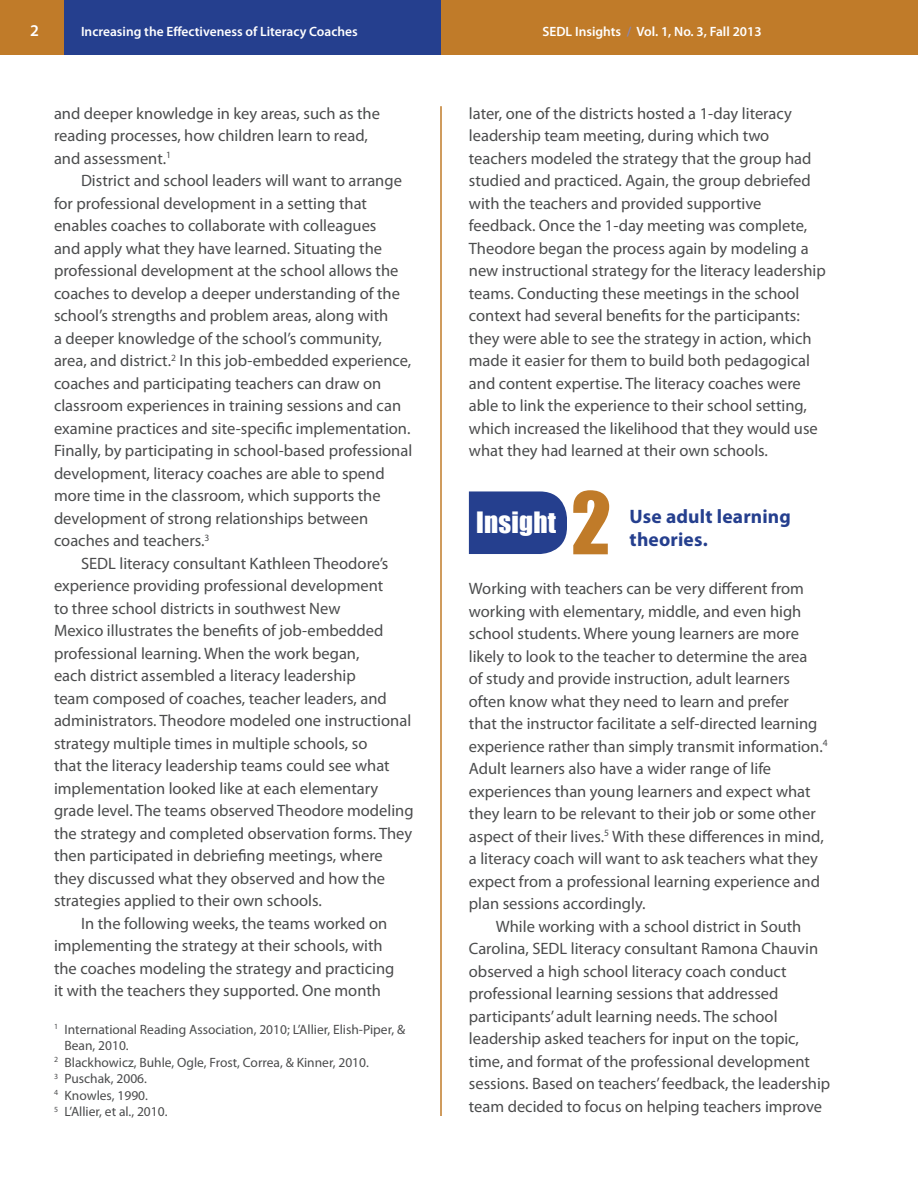
<style>
.page{position:relative;width:918px;height:1188px;background:#fff}
.page>*{position:absolute;margin:0;border:0;box-sizing:border-box;transform-origin:0 0}
.t1{font:79.5px "Impact";color:#c07b29}
.t2{font:27px "Impact";letter-spacing:.01em;color:#fff}
.t3{font:700 19.5px/22.5px "Myriad Pro";letter-spacing:.01em;color:#253f8e}
.Insight-body{font:16.5px/22.5px "Myriad Pro";color:#4b4c4d}
.Insight-first_paragr{font:16.5px/22.5px "Myriad Pro";color:#4b4c4d}
.t4{font:600 16.5px "Myriad Pro";color:#fff}
.Footnotes{font:13.5px/16.5px "Myriad Pro";color:#4b4c4d}
.t5{font:600 13.5px "Myriad Pro";color:#fff}
.s1{color:#8688ba}
</style>
<div class="page">
<div style="left:0;top:0;width:918px;height:54px;background:#c07b29"></div>
<div style="left:65px;top:0;width:376px;height:54px;background:#253f8e"></div>
<hr style="left:440px;top:106px;width:2px;height:1010px;background:#c07b29">
<div style="left:469px;top:491px;width:98px;height:63px;background:#253f8e"></div>
<p class="t4" style="left:30px;top:20px;width:10px">2</p>
<p class="t5" style="left:81px;top:23px;width:278px">Increasing the Effectiveness of Literacy Coaches</p>
<p class="t5" style="left:542px;top:23px;width:221px">SEDL Insights <span class="s1">/</span> Vol. 1, No. 3, Fall 2013</p>
<p class="Insight-first_paragr" style="left:54px;top:102px;width:328px">and deeper knowledge in key areas, such as the reading processes, how children learn to read, and assessment.<sup>1</sup></p>
<p class="Insight-body" style="left:54px;top:169px;width:360px;text-indent:27px">District and school leaders will want to arrange for professional development in a setting that enables coaches to collaborate with colleagues<br>and apply what they have learned. Situating the professional development at the school allows the coaches to develop a deeper understanding of the school’s strengths and problem areas, along with<br>a deeper knowledge of the school’s community, area, and district.<sup>2</sup> In this job-embedded experience, coaches and participating teachers can draw on classroom experiences in training sessions and can examine practices and site-specific implementation.<br>Finally, by participating in school-based professional development, literacy coaches are able to spend more time in the classroom, which supports the development of strong relationships between coaches and teachers.<sup>3</sup></p>
<p class="Insight-body" style="left:54px;top:552px;width:361px;text-indent:27px">SEDL literacy consultant Kathleen Theodore’s experience providing professional development<br>to three school districts in southwest New<br>Mexico illustrates the benefits of job-embedded professional learning. When the work began,<br>each district assembled a literacy leadership<br>team composed of coaches, teacher leaders, and administrators. Theodore modeled one instructional strategy multiple times in multiple schools, so<br>that the literacy leadership teams could see what implementation looked like at each elementary grade level. The teams observed Theodore modeling the strategy and completed observation forms. They then participated in debriefing meetings, where they discussed what they observed and how the strategies applied to their own schools.</p>
<p class="Insight-body" style="left:54px;top:912px;width:342px;text-indent:27px">In the following weeks, the teams worked on implementing the strategy at their schools, with the coaches modeling the strategy and practicing it with the teachers they supported. One month</p>
<p class="Footnotes" style="left:64px;top:1021px;width:342px;text-indent:-10px"><sup>1</sup> International Reading Association, 2010; L’Allier, Elish-Piper, &amp;<br>Bean, 2010.</p>
<p class="Footnotes" style="left:54px;top:1054px;width:316px"><sup>2</sup> Blackhowicz, Buhle, Ogle, Frost, Correa, &amp; Kinner, 2010.</p>
<p class="Footnotes" style="left:54px;top:1070px;width:94px"><sup>3</sup> Puschak, 2006.</p>
<p class="Footnotes" style="left:54px;top:1087px;width:96px"><sup>4</sup> Knowles, 1990.</p>
<p class="Footnotes" style="left:54px;top:1103px;width:115px"><sup>5</sup> L’Allier, et al., 2010.</p>
<p class="Insight-body" style="left:469px;top:102px;width:358px">later, one of the districts hosted a 1-day literacy leadership team meeting, during which two teachers modeled the strategy that the group had studied and practiced. Again, the group debriefed with the teachers and provided supportive feedback. Once the 1-day meeting was complete, Theodore began the process again by modeling a new instructional strategy for the literacy leadership teams. Conducting these meetings in the school context had several benefits for the participants: they were able to see the strategy in action, which made it easier for them to build both pedagogical and content expertise. The literacy coaches were able to link the experience to their school setting, which increased the likelihood that they would use what they had learned at their own schools.</p>
<p class="t1" style="left:571px;top:461px;width:41px">2</p>
<p class="t2" style="left:476px;top:501px;width:82px">Insight</p>
<p class="t3" style="left:630px;top:506px;width:163px">Use adult learning theories.</p>
<p class="Insight-first_paragr" style="left:469px;top:577px;width:360px">Working with teachers can be very different from working with elementary, middle, and even high school students. Where young learners are more likely to look to the teacher to determine the area<br>of study and provide instruction, adult learners often know what they need to learn and prefer<br>that the instructor facilitate a self-directed learning experience rather than simply transmit information.<sup>4<br></sup>Adult learners also have a wider range of life experiences than young learners and expect what they learn to be relevant to their job or some other aspect of their lives.<sup>5</sup> With these differences in mind, a literacy coach will want to ask teachers what they expect from a professional learning experience and plan sessions accordingly.</p>
<p class="Insight-body" style="left:469px;top:915px;width:363px;text-indent:27px">While working with a school district in South Carolina, SEDL literacy consultant Ramona Chauvin observed a high school literacy coach conduct professional learning sessions that addressed participants’ adult learning needs. The school leadership asked teachers for input on the topic, time, and format of the professional development sessions. Based on teachers’ feedback, the leadership team decided to focus on helping teachers improve</p>
</div>
